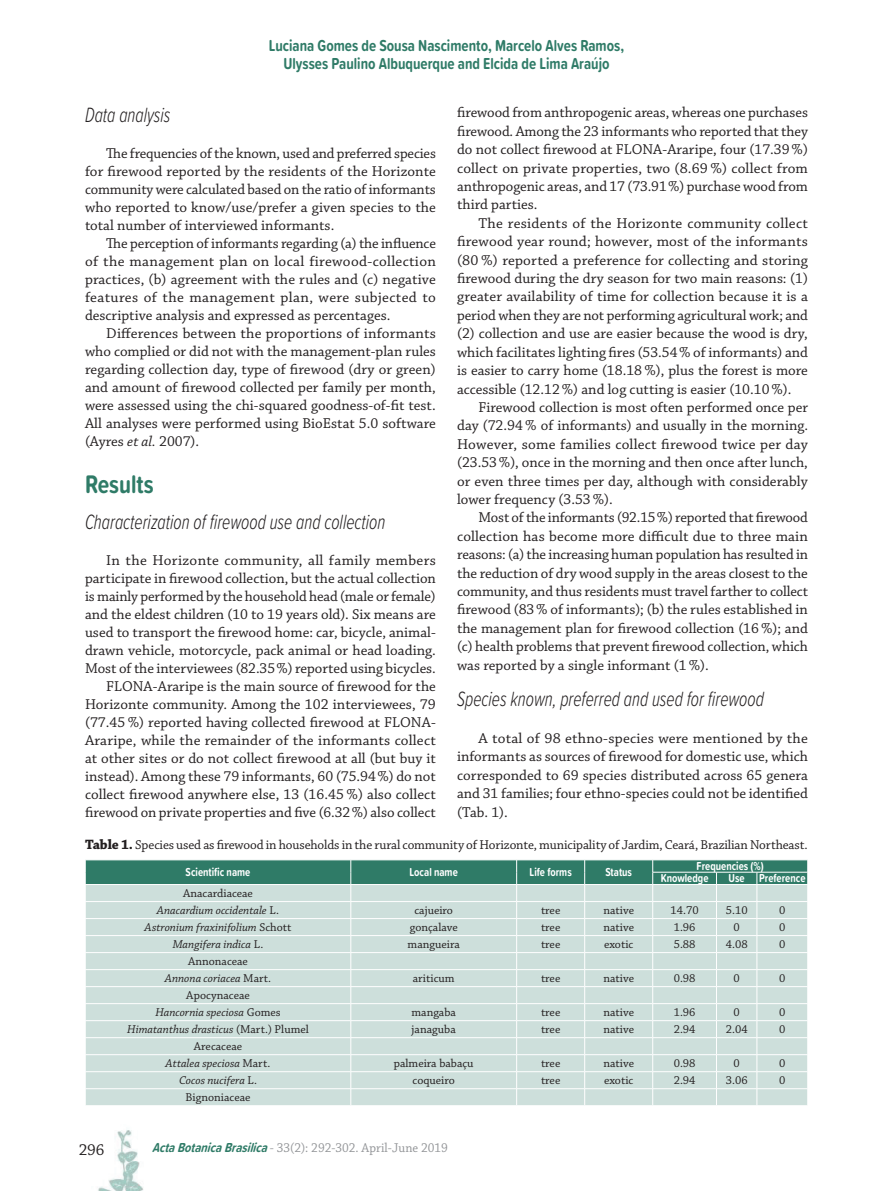
<style>
.page{position:relative;width:893px;height:1191px;background:#fff}
.page>*{position:absolute;margin:0;border:0;box-sizing:border-box;transform-origin:0 0}
.t1{font:700 26.4px "Proxima Soft Cond";color:#2f7b67;scale:.91 1}
.t2{font:italic 300 21.45px "Proxima Soft Cond";color:#231f20;scale:.82 1}
.t3{font:700 16.5px/18px "Proxima Soft Cond";color:#2f7b67;text-align:center;scale:.91 1}
.t4{font:16.5px "Chaparral Pro";color:#231f20}
.t5{font:15px/18.5px "Chaparral Pro";color:#231f20;text-align:justify}
.t6{font:13.5px "Chaparral Pro";letter-spacing:-.01em;color:#231f20}
.t7{font:13.5px "Chaparral Pro";color:#939598;scale:.95 1}
.t8{font:12px/17px "Chaparral Pro";color:#231f20;text-align:center}
.t9{font:italic 12px/17px "Chaparral Pro";color:#231f20;text-align:center}
.t10{font:700 12px/12.3px "Proxima Soft Cond";color:#fff;scale:.9 1}
.s1{font-weight:700;font-size:14.25px}
.s2{font-style:italic}
.s3{font-style:normal}
.s4{font-family:"Proxima Soft Cond";font-weight:700;font-style:italic;color:#2f7b67}
</style>
<div class="page">
<img style="left:98px;top:1130px;width:45px;height:61px">
<svg style="left:85px;top:860px;width:723px;height:245px;background:#c1d7d2"></svg>
<p class="t3" style="left:269px;top:36px;width:392px">Luciana Gomes de Sousa Nascimento, Marcelo Alves Ramos,<br>Ulysses Paulino Albuquerque and Elcida de Lima Araújo</p>
<p class="t5" style="left:457px;top:104px;width:352px">firewood from anthropogenic areas, whereas one purchases firewood. Among the 23 informants who reported that they do not collect firewood at FLONA-Araripe, four (17.39%) collect on private properties, two (8.69 %) collect from anthropogenic areas, and 17 (73.91%) purchase wood from third parties.</p>
<p class="t5" style="left:457px;top:214px;width:352px;text-indent:21px">The residents of the Horizonte community collect firewood year round; however, most of the informants (80 %) reported a preference for collecting and storing firewood during the dry season for two main reasons: (1) greater availability of time for collection because it is a period when they are not performing agricultural work; and (2) collection and use are easier because the wood is dry, which facilitates lighting fires (53.54% of informants) and is easier to carry home (18.18 %), plus the forest is more accessible (12.12%) and log cutting is easier (10.10%).</p>
<p class="t5" style="left:457px;top:398px;width:352px;text-indent:21px">Firewood collection is most often performed once per day (72.94 % of informants) and usually in the morning.<br>However, some families collect firewood twice per day (23.53%), once in the morning and then once after lunch, or even three times per day, although with considerably lower frequency (3.53%).</p>
<p class="t5" style="left:457px;top:509px;width:352px;text-indent:21px">Most of the informants (92.15%) reported that firewood collection has become more difficult due to three main reasons: (a) the increasing human population has resulted in the reduction of dry wood supply in the areas closest to the community, and thus residents must travel farther to collect firewood (83% of informants); (b) the rules established in the management plan for firewood collection (16%); and (c) health problems that prevent firewood collection, which was reported by a single informant (1%).</p>
<h2 class="t2" style="left:457px;top:683px;width:376px">Species known, preferred and used for firewood</h2>
<p class="t5" style="left:457px;top:729px;width:352px;text-indent:21px">A total of 98 ethno-species were mentioned by the informants as sources of firewood for domestic use, which corresponded to 69 species distributed across 65 genera and 31 families; four ethno-species could not be identified (Tab. 1).</p>
<p class="t6" style="left:85px;top:836px;width:724px"><span class="s1">Table 1.</span> Species used as firewood in households in the rural community of Horizonte, municipality of Jardim, Ceará, Brazilian Northeast.</p>
<p class="t10" style="left:186px;top:865px;width:73px">Scientific name</p>
<p class="t10" style="left:410px;top:865px;width:55px">Local name</p>
<p class="t10" style="left:530px;top:865px;width:48px">Life forms</p>
<p class="t10" style="left:605px;top:865px;width:31px">Status</p>
<p class="t10" style="left:661px;top:859px;width:116px;text-indent:36px">Frequencies (%)<br>Knowledge</p>
<h2 class="t2" style="left:85px;top:99px;width:106px">Data analysis</h2>
<p class="t5" style="left:85px;top:145px;width:352px;line-height:18px;text-indent:21px">The frequencies of the known, used and preferred species for firewood reported by the residents of the Horizonte community were calculated based on the ratio of informants who reported to know/use/prefer a given species to the total number of interviewed informants.</p>
<p class="t5" style="left:85px;top:235px;width:352px;line-height:18px;text-indent:21px">The perception of informants regarding (a) the influence of the management plan on local firewood-collection practices, (b) agreement with the rules and (c) negative features of the management plan, were subjected to descriptive analysis and expressed as percentages.</p>
<p class="t5" style="left:85px;top:325px;width:352px;line-height:18px;text-indent:21px">Differences between the proportions of informants who complied or did not with the management-plan rules regarding collection day, type of firewood (dry or green) and amount of firewood collected per family per month, were assessed using the chi-squared goodness-of-fit test.<br>All analyses were performed using BioEstat 5.0 software (Ayres <span class="s2">et al.</span> 2007).</p>
<h1 class="t1" style="left:85px;top:464px;width:77px">Results</h1>
<h2 class="t2" style="left:85px;top:505px;width:368px">Characterization of firewood use and collection</h2>
<p class="t5" style="left:85px;top:551px;width:352px;line-height:18px;text-align:right">In the Horizonte community, all family members participate in firewood collection, but the actual collection is mainly performed by the household head (male or female) and the eldest children (10 to 19 years old). Six means are used to transport the firewood home: car, bicycle, animal&shy;drawn vehicle, motorcycle, pack animal or head loading.<br>Most of the interviewees (82.35%) reported using bicycles.<br>FLONA-Araripe is the main source of firewood for the Horizonte community. Among the 102 interviewees, 79 (77.45 %) reported having collected firewood at FLONA-Araripe, while the remainder of the informants collect at other sites or do not collect firewood at all (but buy it instead). Among these 79 informants, 60 (75.94%) do not collect firewood anywhere else, 13 (16.45 %) also collect firewood on private properties and five (6.32%) also collect</p>
<p class="t10" style="left:729px;top:872px;width:87px">Use Preference</p>
<p class="t9" style="left:157px;top:885px;width:124px"><span class="s3">Anacardiaceae<br></span>Anacardium occidentale <span class="s3">L.</span></p>
<p class="t8" style="left:414px;top:902px;width:40px">cajueiro</p>
<p class="t8" style="left:541px;top:902px;width:21px">tree</p>
<p class="t8" style="left:603px;top:902px;width:32px">native</p>
<p class="t8" style="left:671px;top:902px;width:30px">14.70</p>
<p class="t8" style="left:726px;top:902px;width:23px">5.10</p>
<p class="t8" style="left:779px;top:902px;width:8px">0</p>
<p class="t9" style="left:145px;top:919px;width:148px">Astronium fraxinifolium <span class="s3">Schott</span></p>
<p class="t8" style="left:410px;top:919px;width:49px">gonçalave</p>
<p class="t8" style="left:541px;top:919px;width:21px">tree</p>
<p class="t8" style="left:603px;top:919px;width:32px">native</p>
<p class="t8" style="left:674px;top:919px;width:23px">1.96</p>
<p class="t8" style="left:734px;top:919px;width:8px">0</p>
<p class="t8" style="left:779px;top:919px;width:8px">0</p>
<p class="t9" style="left:173px;top:936px;width:92px">Mangifera indica <span class="s3">L.</span></p>
<p class="t8" style="left:408px;top:936px;width:54px">mangueira</p>
<p class="t8" style="left:541px;top:936px;width:21px">tree</p>
<p class="t8" style="left:604px;top:936px;width:31px">exotic</p>
<p class="t8" style="left:674px;top:936px;width:23px">5.88</p>
<p class="t8" style="left:726px;top:936px;width:23px">4.08</p>
<p class="t8" style="left:779px;top:936px;width:8px">0</p>
<p class="t8" style="left:165px;top:953px;width:108px">Annonaceae<br><span class="s2">Annona coriacea</span> Mart.</p>
<p class="t8" style="left:413px;top:970px;width:43px">ariticum</p>
<p class="t8" style="left:541px;top:970px;width:21px">tree</p>
<p class="t8" style="left:603px;top:970px;width:32px">native</p>
<p class="t8" style="left:674px;top:970px;width:23px">0.98</p>
<p class="t8" style="left:734px;top:970px;width:8px">0</p>
<p class="t8" style="left:779px;top:970px;width:8px">0</p>
<p class="t9" style="left:155px;top:987px;width:127px"><span class="s3">Apocynaceae<br></span>Hancornia speciosa <span class="s3">Gomes</span></p>
<p class="t8" style="left:411px;top:1004px;width:46px">mangaba</p>
<p class="t8" style="left:541px;top:1004px;width:21px">tree</p>
<p class="t8" style="left:603px;top:1004px;width:32px">native</p>
<p class="t8" style="left:674px;top:1004px;width:23px">1.96</p>
<p class="t8" style="left:734px;top:1004px;width:8px">0</p>
<p class="t8" style="left:779px;top:1004px;width:8px">0</p>
<p class="t9" style="left:127px;top:1021px;width:183px">Himatanthus drasticus <span class="s3">(Mart.) Plumel</span></p>
<p class="t8" style="left:412px;top:1021px;width:46px">janaguba</p>
<p class="t8" style="left:541px;top:1021px;width:21px">tree</p>
<p class="t8" style="left:603px;top:1021px;width:32px">native</p>
<p class="t8" style="left:674px;top:1021px;width:23px">2.94</p>
<p class="t8" style="left:726px;top:1021px;width:23px">2.04</p>
<p class="t8" style="left:779px;top:1021px;width:8px">0</p>
<p class="t9" style="left:166px;top:1038px;width:106px"><span class="s3">Arecaceae<br></span>Attalea speciosa <span class="s3">Mart.</span></p>
<p class="t8" style="left:394px;top:1055px;width:81px">palmeira babaçu</p>
<p class="t8" style="left:541px;top:1055px;width:21px">tree</p>
<p class="t8" style="left:603px;top:1055px;width:32px">native</p>
<p class="t8" style="left:674px;top:1055px;width:23px">0.98</p>
<p class="t8" style="left:734px;top:1055px;width:8px">0</p>
<p class="t8" style="left:779px;top:1055px;width:8px">0</p>
<p class="t9" style="left:179px;top:1072px;width:79px">Cocos nucifera <span class="s3">L.</span></p>
<p class="t8" style="left:413px;top:1072px;width:44px">coqueiro</p>
<p class="t8" style="left:541px;top:1072px;width:21px">tree</p>
<p class="t8" style="left:604px;top:1072px;width:31px">exotic</p>
<p class="t8" style="left:674px;top:1072px;width:23px">2.94</p>
<p class="t8" style="left:726px;top:1072px;width:23px">3.06</p>
<p class="t8" style="left:779px;top:1072px;width:8px">0</p>
<p class="t8" style="left:186px;top:1089px;width:66px">Bignoniaceae</p>
<p class="t4" style="left:79px;top:1141px;width:27px">296</p>
<p class="t7" style="left:152px;top:1140px;width:313px"><span class="s4">ActaBotanicaBrasilica</span>- 33(2): 292-302. April-June 2019</p>
</div>
